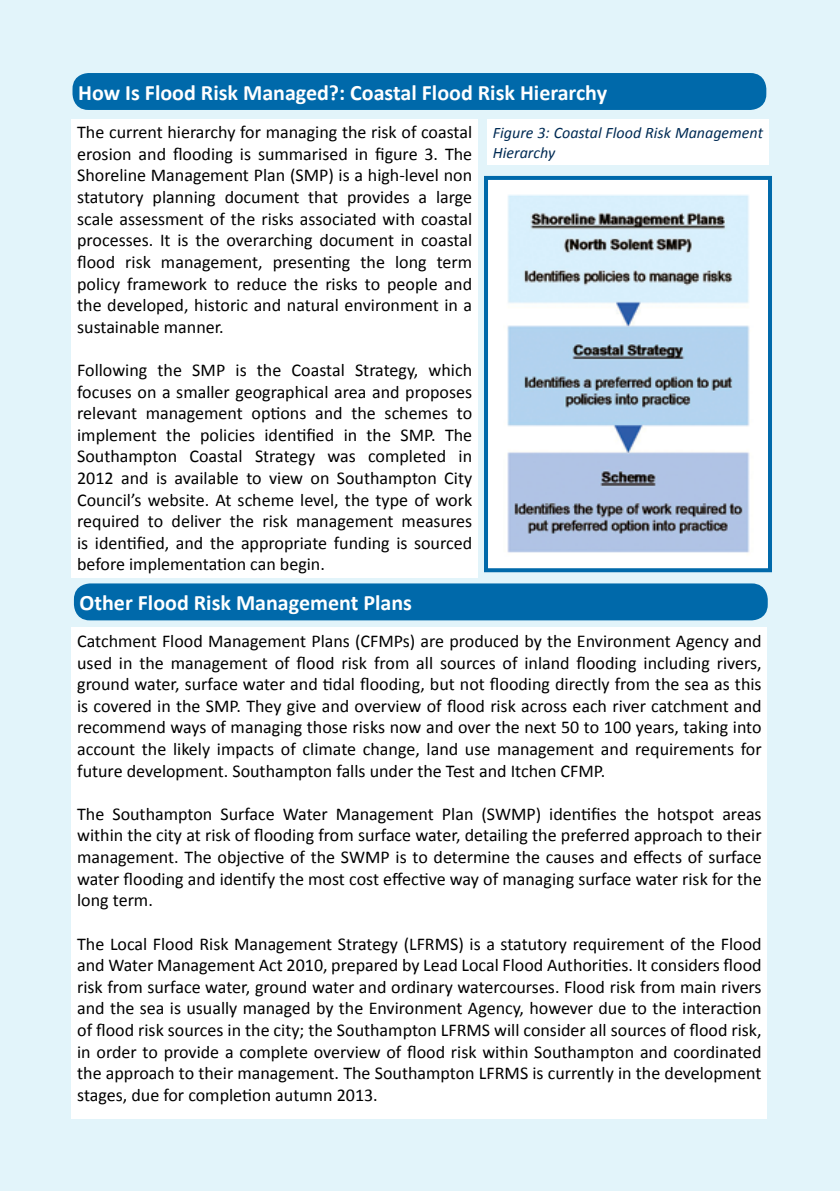
<style>
.page{position:relative;width:840px;height:1191px;background:#fff}
.page>*{position:absolute;margin:0;border:0;box-sizing:border-box;transform-origin:0 0}
.t1{font:700 22px "Calibri";color:#fff}
.t2{font:18px/21.6px "Calibri";color:#000;text-align:justify}
.t3{font:italic 16px/19.2px "Calibri";color:#002b54}
</style>
<div class="page">
<div style="left:0;top:0;width:839px;height:1191px;background:#e2f4fa"></div>
<div style="left:74px;top:583px;width:693px;height:37px;background:#0069aa;border-radius:16px"></div>
<div style="left:72px;top:73px;width:693px;height:37px;background:#0069aa;border-radius:16px"></div>
<div style="left:71px;top:628px;width:695px;height:491px;background:#fff"></div>
<div style="left:71px;top:119px;width:406px;height:459px;background:#fff"></div>
<img style="left:488px;top:181px;width:278px;height:386px">
<div style="left:483px;top:176px;width:288px;height:396px;border:4px solid #0069aa"></div>
<div style="left:487px;top:119px;width:281px;height:46px;background:#fff"></div>
<p class="t1" style="left:78px;top:78px;width:530px">How Is Flood Risk Managed?: Coastal Flood Risk Hierarchy</p>
<p class="t2" style="left:77px;top:122px;width:396px">The current hierarchy for managing the risk of coastal erosion and flooding is summarised in figure 3. The Shoreline Management Plan (SMP) is a high-level non statutory planning document that provides a large scale assessment of the risks associated with coastal processes. It is the overarching document in coastal flood risk management, presenting the long term policy framework to reduce the risks to people and the developed, historic and natural environment in a sustainable manner.</p>
<p class="t2" style="left:77px;top:359px;width:396px">Following the SMP is the Coastal Strategy, which focuses on a smaller geographical area and proposes relevant management options and the schemes to implement the policies identified in the SMP. The Southampton Coastal Strategy was completed in 2012 and is available to view on Southampton City Council’s website. At scheme level, the type of work required to deliver the risk management measures is identified, and the appropriate funding is sourced before implementation can begin.</p>
<p class="t1" style="left:80px;top:589px;width:333px">Other Flood Risk Management Plans</p>
<p class="t3" style="left:492px;top:123px;width:271px">Figure 3: Coastal Flood Risk Management<br>Hierarchy</p>
<p class="t2" style="left:77px;top:630px;width:685px">Catchment Flood Management Plans (CFMPs) are produced by the Environment Agency and used in the management of flood risk from all sources of inland flooding including rivers, ground water, surface water and tidal flooding, but not flooding directly from the sea as this is covered in the SMP. They give and overview of flood risk across each river catchment and recommend ways of managing those risks now and over the next 50 to 100 years, taking into account the likely impacts of climate change, land use management and requirements for future development. Southampton falls under the Test and Itchen CFMP.</p>
<p class="t2" style="left:77px;top:803px;width:685px">The Southampton Surface Water Management Plan (SWMP) identifies the hotspot areas within the city at risk of flooding from surface water, detailing the preferred approach to their management. The objective of the SWMP is to determine the causes and effects of surface water flooding and identify the most cost effective way of managing surface water risk for the long term.</p>
<p class="t2" style="left:77px;top:932px;width:685px">The Local Flood Risk Management Strategy (LFRMS) is a statutory requirement of the Flood and Water Management Act 2010, prepared by Lead Local Flood Authorities. It considers flood risk from surface water, ground water and ordinary watercourses. Flood risk from main rivers and the sea is usually managed by the Environment Agency, however due to the interaction of flood risk sources in the city; the Southampton LFRMS will consider all sources of flood risk, in order to provide a complete overview of flood risk within Southampton and coordinated the approach to their management. The Southampton LFRMS is currently in the development stages, due for completion autumn 2013.</p>
</div>
